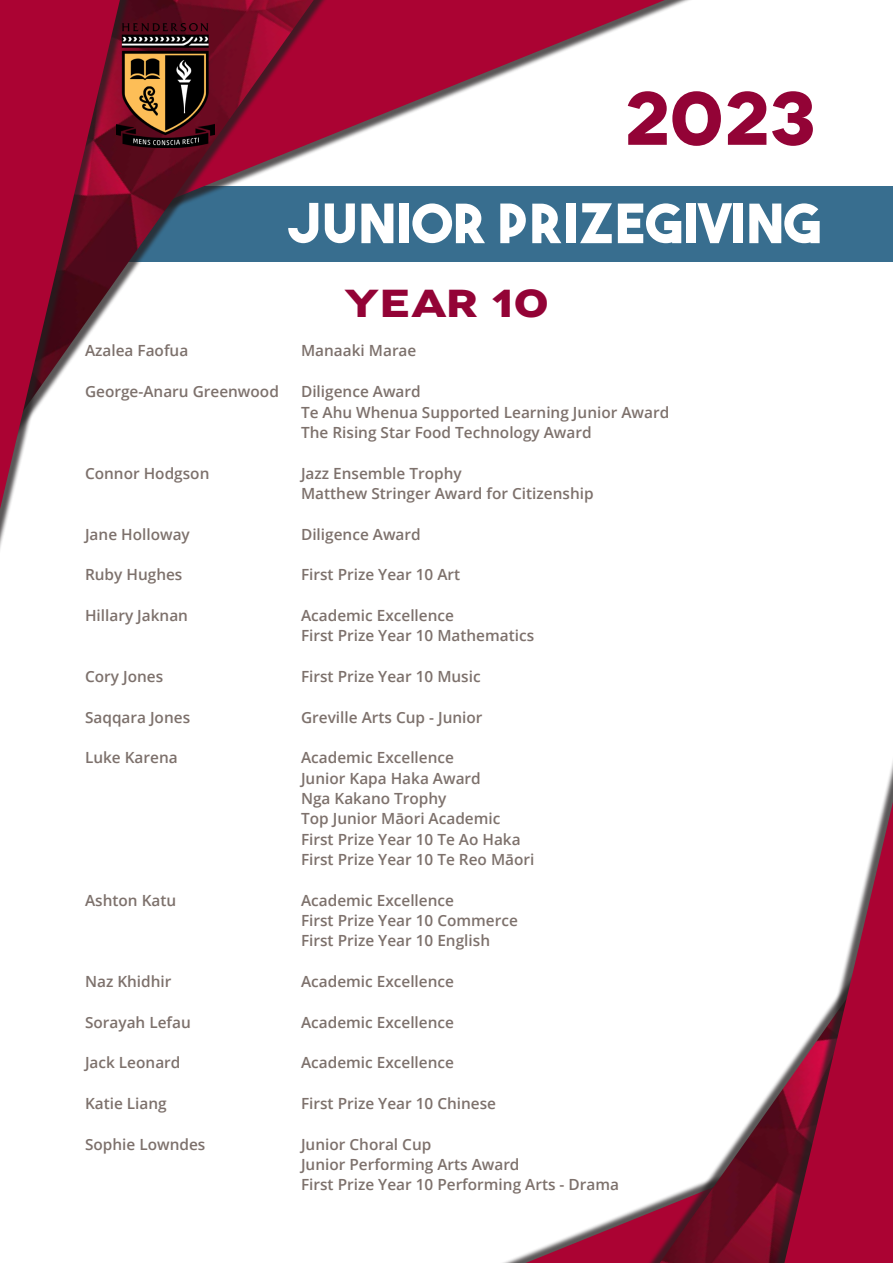
<style>
.page{position:relative;width:893px;height:1263px;background:#fff}
.page>*{position:absolute;margin:0;border:0;box-sizing:border-box;transform-origin:0 0}
.t1{font:700 75px "Novecentowide";color:#930336}
.t2{font:54px "The Bold Font";letter-spacing:.02em;color:#fff}
.t3{font:700 39px "Novecentowide";letter-spacing:-.005em;color:#930336;scale:1.25 1}
.t4{font:600 15.45px/20.4px "Open Sans";color:#7d716c}
</style>
<div class="page">
<div style="left:106px;top:186px;width:787px;height:76px;background:#386e8f"></div>
<div style="left:38px;top:0;width:686px;height:226px;background:#231f20;opacity:.75"></div>
<svg style="left:334px;top:0;width:331px;height:217px"></svg>
<div style="left:0;top:0;width:334px;height:448px;background:#231f20;opacity:.75"></div>
<img style="left:135px;top:0;width:179px;height:439px">
<div style="left:0;top:0;width:135px;height:566px;background:#231f20;opacity:.75"></div>
<svg style="left:0;top:0;width:120px;height:509px;fill:#ab0333"></svg>
<img style="left:117px;top:23px;width:98px;height:125px">
<svg style="left:526px;top:1209px;width:109px;height:54px"></svg>
<div style="left:635px;top:914px;width:258px;height:349px;background:#231f20;opacity:.75"></div>
<img style="left:660px;top:933px;width:99px;height:330px">
<div style="left:759px;top:740px;width:134px;height:523px;background:#231f20;opacity:.75"></div>
<svg style="left:784px;top:802px;width:109px;height:461px;fill:#ab0833"></svg>
<h1 class="t1" style="left:624px;top:75px;width:193px">2023</h1>
<h2 class="t2" style="left:289px;top:193px;width:534px">JUNIOR PRIZEGIVING</h2>
<h3 class="t3" style="left:344px;top:281px;width:165px">YEAR 10</h3>
<p class="t4" style="left:85px;top:342px;width:105px">Azalea Faofua</p>
<p class="t4" style="left:301px;top:342px;width:117px">Manaaki Marae</p>
<p class="t4" style="left:85px;top:381px;width:195px">George-Anaru Greenwood</p>
<p class="t4" style="left:301px;top:383px;width:370px">Diligence Award<br>Te Ahu Whenua Supported Learning Junior Award<br>The Rising Star Food Technology Award</p>
<p class="t4" style="left:85px;top:464px;width:126px">Connor Hodgson</p>
<p class="t4" style="left:301px;top:464px;width:294px">Jazz Ensemble Trophy<br>Matthew Stringer Award for Citizenship</p>
<p class="t4" style="left:85px;top:525px;width:106px">Jane Holloway</p>
<p class="t4" style="left:301px;top:525px;width:121px">Diligence Award</p>
<p class="t4" style="left:85px;top:566px;width:99px">Ruby Hughes</p>
<p class="t4" style="left:301px;top:566px;width:161px">First Prize Year 10 Art</p>
<p class="t4" style="left:85px;top:607px;width:104px">Hillary Jaknan</p>
<p class="t4" style="left:301px;top:607px;width:235px">Academic Excellence<br>First Prize Year 10 Mathematics</p>
<p class="t4" style="left:85px;top:668px;width:80px">Cory Jones</p>
<p class="t4" style="left:301px;top:668px;width:181px">First Prize Year 10 Music</p>
<p class="t4" style="left:85px;top:706px;width:107px">Saqqara Jones</p>
<p class="t4" style="left:301px;top:706px;width:183px">Greville Arts Cup - Junior</p>
<p class="t4" style="left:85px;top:749px;width:94px">Luke Karena</p>
<p class="t4" style="left:301px;top:749px;width:235px">Academic Excellence<br>Junior Kapa Haka Award<br>Nga Kakano Trophy<br>Top Junior Māori Academic<br>First Prize Year 10 Te Ao Haka<br>First Prize Year 10 Te Reo Māori</p>
<p class="t4" style="left:85px;top:891px;width:93px">Ashton Katu</p>
<p class="t4" style="left:301px;top:891px;width:218px">Academic Excellence<br>First Prize Year 10 Commerce<br>First Prize Year 10 English</p>
<p class="t4" style="left:85px;top:973px;width:88px">Naz Khidhir</p>
<p class="t4" style="left:301px;top:973px;width:154px">Academic Excellence</p>
<p class="t4" style="left:85px;top:1013px;width:107px">Sorayah Lefau</p>
<p class="t4" style="left:301px;top:1013px;width:154px">Academic Excellence</p>
<p class="t4" style="left:85px;top:1054px;width:97px">Jack Leonard</p>
<p class="t4" style="left:301px;top:1054px;width:154px">Academic Excellence</p>
<p class="t4" style="left:85px;top:1095px;width:83px">Katie Liang</p>
<p class="t4" style="left:301px;top:1095px;width:197px">First Prize Year 10 Chinese</p>
<p class="t4" style="left:85px;top:1135px;width:122px">Sophie Lowndes</p>
<p class="t4" style="left:301px;top:1135px;width:319px">Junior Choral Cup<br>Junior Performing Arts Award<br>First Prize Year 10 Performing Arts - Drama</p>
</div>
